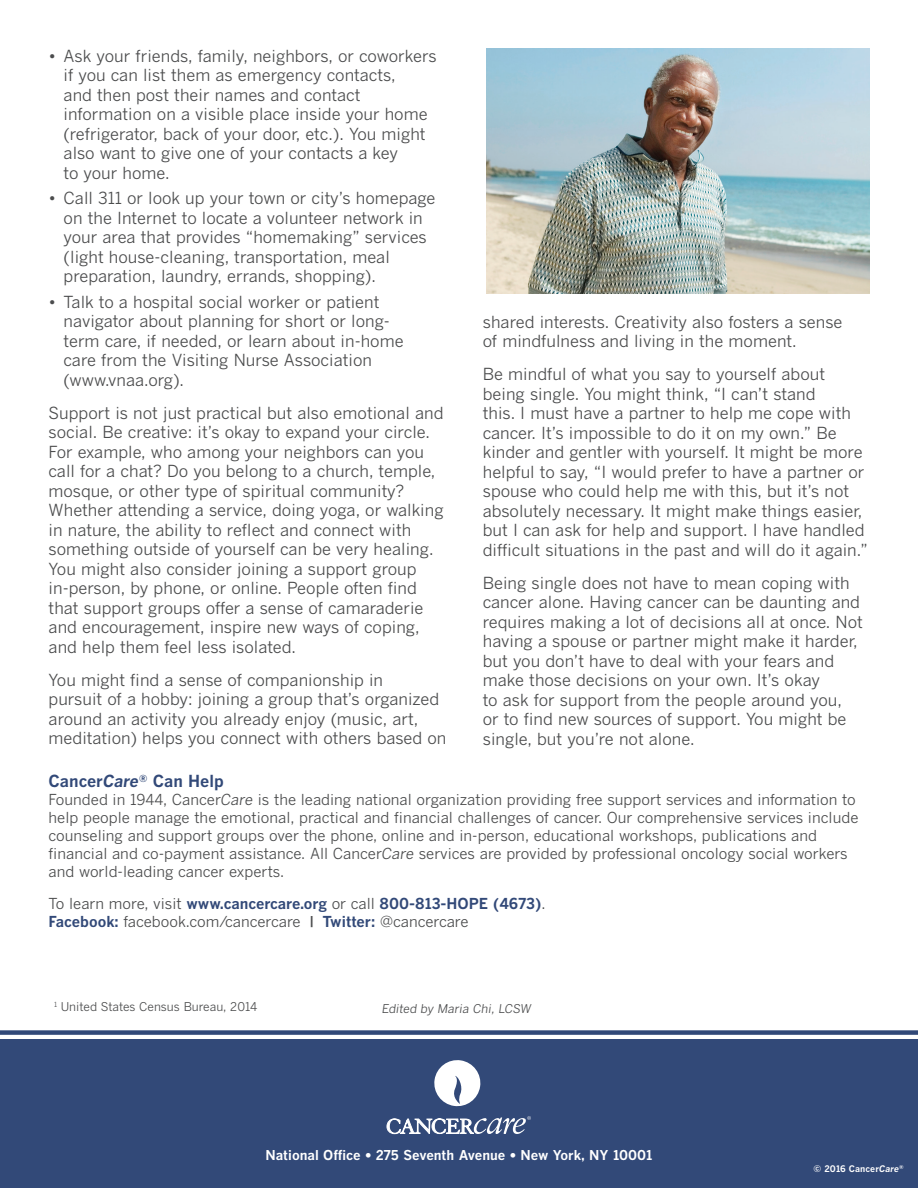
<style>
.page{position:relative;width:918px;height:1188px;background:#fff}
.page>*{position:absolute;margin:0;border:0;box-sizing:border-box;transform-origin:0 0}
.t1{font:16.5px/19.5px "Benton Gothic";color:#4b4c4d}
.t2{font:700 16.5px "Benton Gothic";color:#324978}
.t3{font:15px/18px "Benton Gothic";color:#4b4c4d}
.t4{font:700 13.5px "Benton Gothic";color:#fff}
.t5{font:12px "Benton Gothic";color:#4b4c4d}
.t6{font:italic 12px "Benton Gothic";color:#4b4c4d}
.t7{font:700 9px "Benton Gothic";letter-spacing:.01em;color:#fff}
.s1{font-style:italic}
.s2{font-weight:700;color:#324978}
.s3{font-family:"Trade Gothic Bold Two"}
</style>
<div class="page">
<div style="left:0;top:1040px;width:918px;height:148px;background:#324978"></div>
<svg style="left:434px;top:1060px;width:47px;height:47px"></svg>
<svg style="left:387px;top:1116px;width:144px;height:18px"></svg>
<div style="left:0;top:1030px;width:918px;height:5px;background:#324978"></div>
<img style="left:486px;top:49px;width:383px;height:244px">
<p class="t1" style="left:64px;top:46px;width:374px;text-indent:-15px">• Ask your friends, family, neighbors, or coworkers if you can list them as emergency contacts,<br>and then post their names and contact information on a visible place inside your home (refrigerator, back of your door, etc.). You might also want to give one of your contacts a key<br>to your home.</p>
<p class="t1" style="left:64px;top:188px;width:373px;text-indent:-15px">• Call 311 or look up your town or city’s homepage on the Internet to locate a volunteer network in your area that provides “homemaking” services (light house-cleaning, transportation, meal preparation, laundry, errands, shopping).</p>
<p class="t1" style="left:64px;top:292px;width:342px;text-indent:-15px">• Talk to a hospital social worker or patient navigator about planning for short or long&shy;term care, if needed, or learn about in-home care from the Visiting Nurse Association (www.vnaa.org).</p>
<p class="t1" style="left:49px;top:403px;width:397px">Support is not just practical but also emotional and social. Be creative: it’s okay to expand your circle.<br>For example, who among your neighbors can you call for a chat? Do you belong to a church, temple, mosque, or other type of spiritual community?<br>Whether attending a service, doing yoga, or walking in nature, the ability to reflect and connect with something outside of yourself can be very healing.<br>You might also consider joining a support group in-person, by phone, or online. People often find that support groups offer a sense of camaraderie and encouragement, inspire new ways of coping, and help them feel less isolated.</p>
<p class="t1" style="left:49px;top:670px;width:399px">You might find a sense of companionship in<br>pursuit of a hobby: joining a group that’s organized around an activity you already enjoy (music, art, meditation) helps you connect with others based on</p>
<p class="t1" style="left:483px;top:312px;width:361px">shared interests. Creativity also fosters a sense of mindfulness and living in the moment.</p>
<p class="t1" style="left:483px;top:364px;width:387px">Be mindful of what you say to yourself about being single. You might think, “I can’t stand<br>this. I must have a partner to help me cope with cancer. It’s impossible to do it on my own.” Be kinder and gentler with yourself. It might be more helpful to say, “I would prefer to have a partner or spouse who could help me with this, but it’s not absolutely necessary. It might make things easier, but I can ask for help and support. I have handled difficult situations in the past and will do it again.”</p>
<p class="t1" style="left:483px;top:573px;width:382px">Being single does not have to mean coping with cancer alone. Having cancer can be daunting and requires making a lot of decisions all at once. Not having a spouse or partner might make it harder, but you don’t have to deal with your fears and make those decisions on your own. It’s okay<br>to ask for support from the people around you,<br>or to find new sources of support. You might be single, but you’re not alone.</p>
<p class="t2" style="left:49px;top:771px;width:177px">Cancer<span class="s1">Care</span><sup>®</sup> Can Help</p>
<p class="t3" style="left:49px;top:791px;width:811px">Founded in 1944, Cancer<span class="s1">Care</span> is the leading national organization providing free support services and information to help people manage the emotional, practical and financial challenges of cancer. Our comprehensive services include counseling and support groups over the phone, online and in-person, educational workshops, publications and financial and co-payment assistance. All Cancer<span class="s1">Care</span> services are provided by professional oncology social workers and world-leading cancer experts.</p>
<p class="t3" style="left:49px;top:894px;width:498px">To learn more, visit <span class="s2">www.cancercare.org</span> or call <span class="s2">800-813-HOPE (4673)</span>.<br><span class="s2">Facebook:</span> facebook.com/cancercare <span class="s3">|</span> <span class="s2">Twitter:</span> @cancercare</p>
<p class="t5" style="left:54px;top:1000px;width:205px"><sup>1</sup> United States Census Bureau, 2014</p>
<p class="t6" style="left:382px;top:1001px;width:151px">Edited by Maria Chi, LCSW</p>
<p class="t4" style="left:265px;top:1147px;width:389px">National Office • 275 Seventh Avenue • New York, NY 10001</p>
<p class="t7" style="left:814px;top:1163px;width:92px">© 2016 Cancer<span class="s1">Care</span><sup>®</sup></p>
</div>
